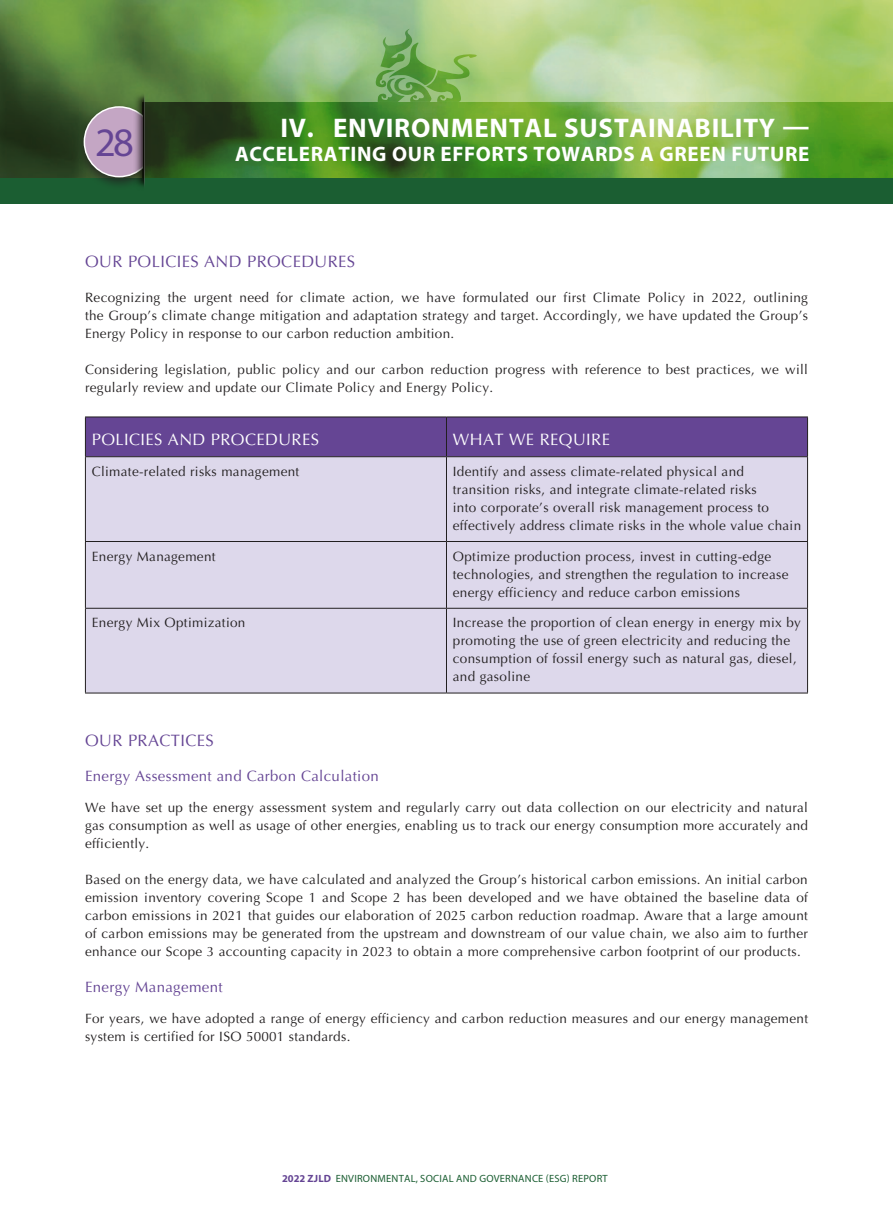
<style>
.page{position:relative;width:893px;height:1212px;background:#fff}
.page>*{position:absolute;margin:0;border:0;box-sizing:border-box;transform-origin:0 0}
.t1{font:40.5px "Myriad Pro";color:#654594}
.t2{font:700 27px "Myriad Pro";letter-spacing:.03em;color:#fff}
.t3{font:700 21px "Myriad Pro";letter-spacing:.03em;color:#fff}
.t4{font:16.5px "Optima";letter-spacing:.025em;color:#654594}
.t5{font:16.5px "Optima";letter-spacing:.025em;color:#fff}
.t6{font:15px "Optima";letter-spacing:.025em;color:#654594}
.t7{font:13.5px/18px "Optima";letter-spacing:.025em;color:#221f20}
.t8{font:10.5px "Myriad Pro";letter-spacing:.02em;color:#1b5e32}
.s1{font-weight:700;color:#654594}
</style>
<div class="page">
<img style="left:0;top:0;width:893px;height:178px">
<svg style="left:161px;top:102px;width:732px;height:76px;background:#589133"></svg>
<div style="left:0;top:178px;width:893px;height:26px;background:#1b5e32"></div>
<div style="left:76px;top:102px;width:75px;height:88px;background:#221f20;opacity:.75"></div>
<svg style="left:84px;top:106px;width:27px;height:71px;background:#a2959f"></svg>
<img style="left:111px;top:90px;width:50px;height:100px">
<svg style="left:376px;top:28px;width:102px;height:74px;background:#86b766"></svg>
<div style="left:86px;top:418px;width:721px;height:38px;background:#654594"></div>
<div style="left:86px;top:457px;width:721px;height:236px;background:#ddd8eb"></div>
<hr style="left:85px;top:417px;width:361px;height:1px;background:#221f20">
<hr style="left:85px;top:417px;width:1px;height:39px;background:#221f20">
<hr style="left:446px;top:417px;width:362px;height:1px;background:#221f20">
<hr style="left:446px;top:417px;width:1px;height:39px;background:#221f20">
<hr style="left:807px;top:417px;width:1px;height:39px;background:#221f20">
<hr style="left:85px;top:456px;width:361px;height:1px;background:#221f20">
<hr style="left:85px;top:457px;width:1px;height:84px;background:#221f20">
<hr style="left:446px;top:456px;width:362px;height:1px;background:#221f20">
<hr style="left:446px;top:457px;width:1px;height:84px;background:#221f20">
<hr style="left:807px;top:457px;width:1px;height:84px;background:#221f20">
<hr style="left:85px;top:541px;width:361px;height:1px;background:#221f20">
<hr style="left:85px;top:542px;width:1px;height:66px;background:#221f20">
<hr style="left:446px;top:541px;width:362px;height:1px;background:#221f20">
<hr style="left:446px;top:542px;width:1px;height:66px;background:#221f20">
<hr style="left:807px;top:542px;width:1px;height:66px;background:#221f20">
<hr style="left:85px;top:608px;width:361px;height:1px;background:#221f20">
<hr style="left:85px;top:609px;width:1px;height:84px;background:#221f20">
<hr style="left:446px;top:608px;width:362px;height:1px;background:#221f20">
<hr style="left:446px;top:609px;width:1px;height:84px;background:#221f20">
<hr style="left:807px;top:609px;width:1px;height:84px;background:#221f20">
<hr style="left:85px;top:693px;width:361px;height:1px;background:#221f20">
<hr style="left:446px;top:693px;width:362px;height:1px;background:#221f20">
<h1 class="t1" style="left:95px;top:117px;width:40px">28</h1>
<h2 class="t2" style="left:280px;top:110px;width:530px">IV. ENVIRONMENTAL SUSTAINABILITY —</h2>
<h3 class="t3" style="left:235px;top:140px;width:576px">ACCELERATING OUR EFFORTS TOWARDS A GREEN FUTURE</h3>
<p class="t4" style="left:85px;top:252px;width:272px">OUR POLICIES AND PROCEDURES</p>
<p class="t7" style="left:85px;top:289px;width:724px;text-align:justify">Recognizing the urgent need for climate action, we have formulated our first Climate Policy in 2022, outlining the Group’s climate change mitigation and adaptation strategy and target. Accordingly, we have updated the Group’s Energy Policy in response to our carbon reduction ambition.</p>
<p class="t7" style="left:85px;top:361px;width:724px">Considering legislation, public policy and our carbon reduction progress with reference to best practices, we will regularly review and update our Climate Policy and Energy Policy.</p>
<p class="t5" style="left:92px;top:430px;width:229px">POLICIES AND PROCEDURES</p>
<p class="t5" style="left:453px;top:430px;width:159px">WHAT WE REQUIRE</p>
<p class="t7" style="left:92px;top:463px;width:209px">Climate-related risks management</p>
<p class="t7" style="left:453px;top:463px;width:350px">Identify and assess climate-related physical and transition risks, and integrate climate-related risks<br>into corporate’s overall risk management process to effectively address climate risks in the whole value chain</p>
<p class="t7" style="left:92px;top:547px;width:125px">Energy Management</p>
<p class="t7" style="left:453px;top:547px;width:337px">Optimize production process, invest in cutting-edge technologies, and strengthen the regulation to increase energy efficiency and reduce carbon emissions</p>
<p class="t7" style="left:92px;top:614px;width:155px">Energy Mix Optimization</p>
<p class="t7" style="left:453px;top:614px;width:350px">Increase the proportion of clean energy in energy mix by promoting the use of green electricity and reducing the consumption of fossil energy such as natural gas, diesel, and gasoline</p>
<p class="t4" style="left:85px;top:731px;width:130px">OUR PRACTICES</p>
<p class="t6" style="left:85px;top:768px;width:295px">Energy Assessment and Carbon Calculation</p>
<p class="t7" style="left:85px;top:799px;width:725px;text-align:justify">We have set up the energy assessment system and regularly carry out data collection on our electricity and natural gas consumption as well as usage of other energies, enabling us to track our energy consumption more accurately and efficiently.</p>
<p class="t7" style="left:85px;top:871px;width:724px;text-align:justify">Based on the energy data, we have calculated and analyzed the Group’s historical carbon emissions. An initial carbon emission inventory covering Scope 1 and Scope 2 has been developed and we have obtained the baseline data of carbon emissions in 2021 that guides our elaboration of 2025 carbon reduction roadmap. Aware that a large amount of carbon emissions may be generated from the upstream and downstream of our value chain, we also aim to further enhance our Scope 3 accounting capacity in 2023 to obtain a more comprehensive carbon footprint of our products.</p>
<p class="t6" style="left:85px;top:978px;width:139px">Energy Management</p>
<p class="t7" style="left:85px;top:1010px;width:725px">For years, we have adopted a range of energy efficiency and carbon reduction measures and our energy management system is certified for ISO 50001 standards.</p>
<p class="t8" style="left:282px;top:1172px;width:327px"><span class="s1">2022 ZJLD</span> ENVIRONMENTAL, SOCIAL AND GOVERNANCE (ESG) REPORT</p>
</div>
